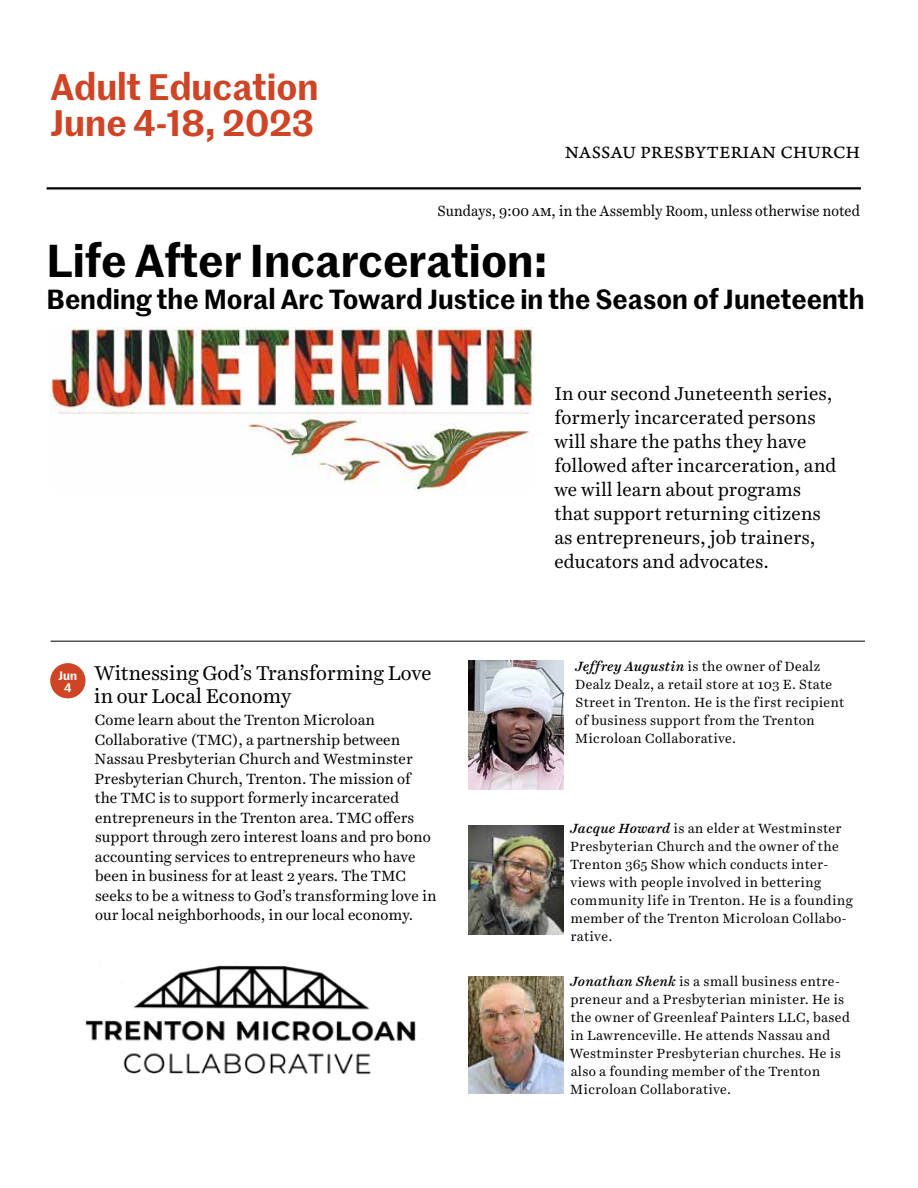
<style>
.page{position:relative;width:918px;height:1188px;background:#fff}
.page>*{position:absolute;margin:0;border:0;box-sizing:border-box;transform-origin:0 0}
.t1{font:600 45px "Marr Sans";color:#000}
.t2{font:600 36px/36px "Marr Sans";color:#ce4424}
.t3{font:600 27px "Marr Sans";color:#000}
.t4{font:20.25px/22.5px "Harriet Text";letter-spacing:-.01em;color:#000}
.t5{font:18.75px/24px "Harriet Text";color:#000}
.t6{font:18px "Arno Pro Caption";letter-spacing:.02em;color:#000}
.t7{font:15px/19.5px "Harriet Text";color:#000}
.t8{font:15px "Harriet Text";color:#000;scale:.95 1}
.t9{font:13.5px/18px "Harriet Text";letter-spacing:.02em;color:#000}
.t10{font:600 12px/12px "Marr Sans";color:#fff;text-align:center}
.s1{font-weight:500;font-style:italic}
</style>
<div class="page">
<hr style="left:47px;top:187px;width:814px;height:2px;background:#000">
<hr style="left:51px;top:641px;width:814px;height:1px;background:#000">
<div style="left:50px;top:663px;width:36px;height:35px;background:#ce4424;border-radius:50%"></div>
<img style="left:469px;top:661px;width:94px;height:129px">
<img style="left:469px;top:826px;width:94px;height:108px">
<img style="left:469px;top:976px;width:94px;height:118px">
<img style="left:51px;top:328px;width:483px;height:161px">
<img style="left:85px;top:965px;width:331px;height:110px">
<h2 class="t2" style="left:50px;top:67px;width:270px">Adult Education<br>June 4-18, 2023</h2>
<h3 class="t6" style="left:565px;top:142px;width:297px">NASSAU PRESBYTERIAN CHURCH</h3>
<p class="t8" style="left:437px;top:200px;width:447px">Sundays, 9:00 am, in the Assembly Room, unless otherwise noted</p>
<h1 class="t1" style="left:47px;top:227px;width:502px">Life After Incarceration:</h1>
<h3 class="t3" style="left:47px;top:279px;width:819px">Bending the Moral Arc Toward Justice in the Season of Juneteenth</h3>
<p class="t10" style="left:59px;top:669px;width:20px">Jun<br>4</p>
<h3 class="t4" style="left:94px;top:662px;width:339px">Witnessing God’s Transforming Love in our Local Economy</h3>
<p class="t7" style="left:95px;top:710px;width:343px">Come learn about the Trenton Microloan Collaborative (TMC), a partnership between Nassau Presbyterian Church and Westminster Presbyterian Church, Trenton. The mission of the TMC is to support formerly incarcerated entrepreneurs in the Trenton area. TMC offers support through zero interest loans and pro bono accounting services to entrepreneurs who have been in business for at least 2 years. The TMC seeks to be a witness to God’s transforming love in our local neighborhoods, in our local economy.</p>
<p class="t5" style="left:554px;top:381px;width:284px">In our second Juneteenth series, formerly incarcerated persons will share the paths they have followed after incarceration, and we will learn about programs that support returning citizens as entrepreneurs, job trainers, educators and advocates.</p>
<p class="t9" style="left:575px;top:657px;width:271px"><span class="s1">Jeffrey Augustin</span> is the owner of Dealz Dealz Dealz, a retail store at 103 E. State Street in Trenton. He is the first recipient of business support from the Trenton Microloan Collaborative.</p>
<p class="t9" style="left:570px;top:819px;width:284px"><span class="s1">Jacque Howard</span> is an elder at Westminster Presbyterian Church and the owner of the Trenton 365 Show which conducts inter&shy;views with people involved in bettering community life in Trenton. He is a founding member of the Trenton Microloan Collabo&shy;rative.</p>
<p class="t9" style="left:570px;top:972px;width:282px"><span class="s1">Jonathan Shenk</span> is a small business entre&shy;preneur and a Presbyterian minister. He is the owner of Greenleaf Painters LLC, based in Lawrenceville. He attends Nassau and Westminster Presbyterian churches. He is also a founding member of the Trenton Microloan Collaborative.</p>
</div>
